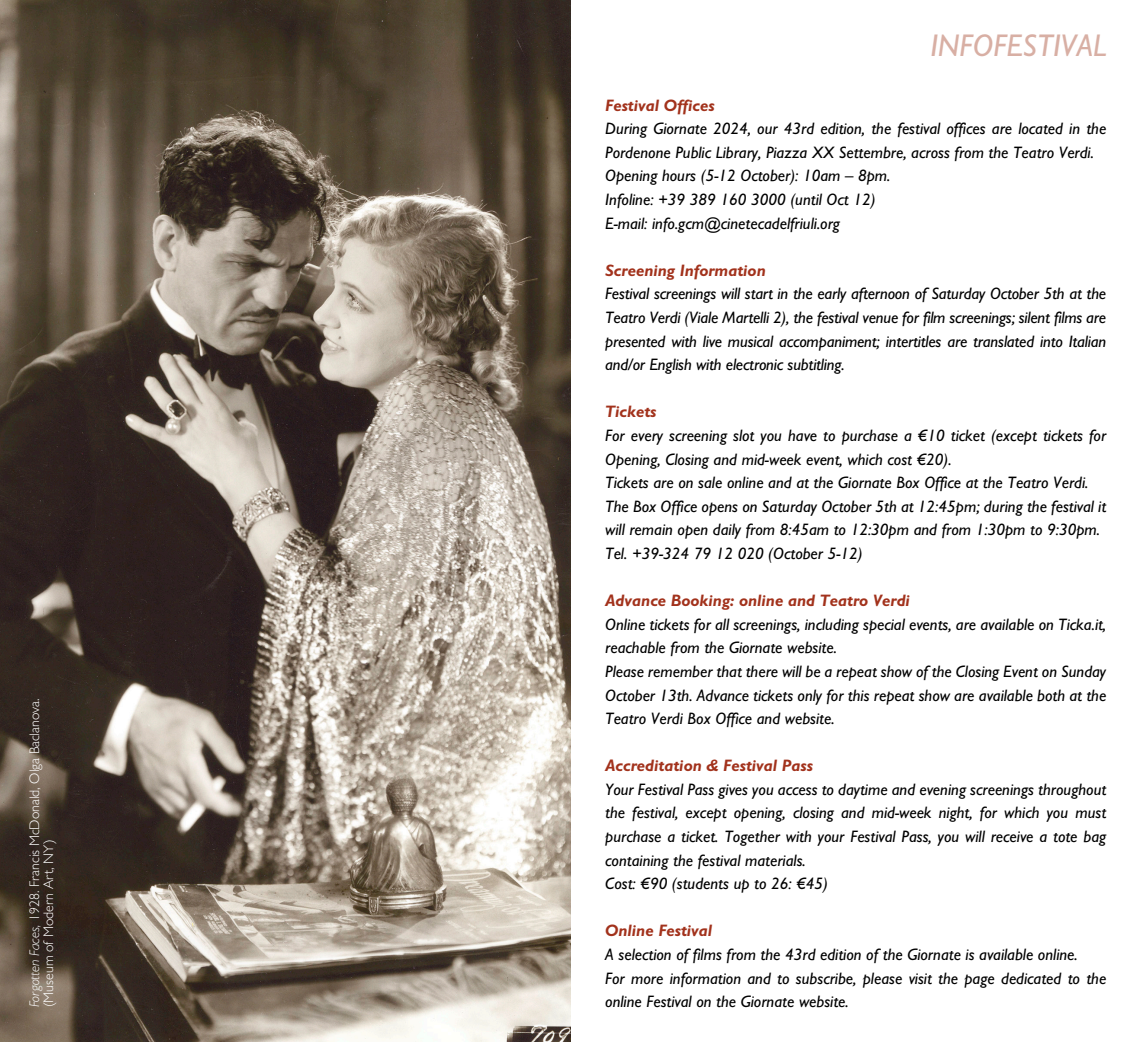
<style>
.page{position:relative;width:1141px;height:1042px;background:#fff}
.page>*{position:absolute;margin:0;border:0;box-sizing:border-box;transform-origin:0 0}
.t1{font:italic 500 31.5px "Gill Sans MT Pro";color:#d8afa4}
.t2{font:italic 500 16.62px/23.6px "Gill Sans MT Pro";color:#000}
.t3{font:italic 700 16.62px "Gill Sans MT Pro";color:#a2321c}
.Didascalia{font:300 14px "Gill Sans MT Pro";color:#fff}
.s1{font-style:italic}
</style>
<div class="page">
<img style="left:0;top:0;width:570px;height:1042px">
<p class="Didascalia" style="left:26px;top:1007px;width:310px;rotate:-90deg"><span class="s1">Forgotten Faces,</span> 1928. Francis McDonald, Olga Baclanova.</p>
<p class="Didascalia" style="left:40px;top:1007px;width:169px;rotate:-90deg">(Museum of Modern Art, NY)</p>
<p class="t1" style="left:930px;top:27px;width:177px">INFOFESTIVAL</p>
<p class="t3" style="left:605px;top:95px;width:111px">Festival Offices</p>
<p class="t2" style="left:605px;top:117px;width:503px">During Giornate 2024, our 43rd edition, the festival offices are located in the<br>Pordenone Public Library, Piazza XX Settembre, across from the Teatro Verdi.</p>
<p class="t2" style="left:605px;top:164px;width:287px">Opening hours (5-12 October): 10am – 8pm.</p>
<p class="t2" style="left:605px;top:187px;width:272px">Infoline: +39 389 160 3000 (until Oct 12)</p>
<p class="t2" style="left:605px;top:211px;width:236px">E-mail: info.gcm@cinetecadelfriuli.org</p>
<p class="t3" style="left:605px;top:260px;width:162px">Screening Information</p>
<p class="t2" style="left:605px;top:282px;width:503px;text-align:justify">Festival screenings will start in the early afternoon of Saturday October 5th at the Teatro Verdi (Viale Martelli 2), the festival venue for film screenings; silent films are presented with live musical accompaniment; intertitles are translated into Italian and/or English with electronic subtitling.</p>
<p class="t3" style="left:605px;top:401px;width:53px">Tickets</p>
<p class="t2" style="left:605px;top:423px;width:503px">For every screening slot you have to purchase a €10 ticket (except tickets for<br>Opening, Closing and mid-week event, which cost €20).</p>
<p class="t2" style="left:605px;top:470px;width:485px">Tickets are on sale online and at the Giornate Box Office at the Teatro Verdi.</p>
<p class="t2" style="left:605px;top:494px;width:503px">The Box Office opens on Saturday October 5th at 12:45pm; during the festival it will remain open daily from 8:45am to 12:30pm and from 1:30pm to 9:30pm.</p>
<p class="t2" style="left:605px;top:541px;width:259px">Tel. +39-324 79 12 020 (October 5-12)</p>
<p class="t3" style="left:605px;top:590px;width:306px">Advance Booking: online and Teatro Verdi</p>
<p class="t2" style="left:605px;top:612px;width:503px">Online tickets for all screenings, including special events, are available on Ticka.it, reachable from the Giornate website.</p>
<p class="t2" style="left:605px;top:659px;width:503px;text-align:justify">Please remember that there will be a repeat show of the Closing Event on Sunday October 13th. Advance tickets only for this repeat show are available both at the Teatro Verdi Box Office and website.</p>
<p class="t3" style="left:605px;top:755px;width:209px">Accreditation &amp; Festival Pass</p>
<p class="t2" style="left:605px;top:777px;width:503px;text-align:justify">Your Festival Pass gives you access to daytime and evening screenings throughout the festival, except opening, closing and mid-week night, for which you must purchase a ticket. Together with your Festival Pass, you will receive a tote bag containing the festival materials.</p>
<p class="t2" style="left:605px;top:871px;width:224px">Cost: €90 (students up to 26: €45)</p>
<p class="t3" style="left:605px;top:920px;width:109px">Online Festival</p>
<p class="t2" style="left:605px;top:942px;width:474px">A selection of films from the 43rd edition of the Giornate is available online.</p>
<p class="t2" style="left:605px;top:966px;width:503px">For more information and to subscribe, please visit the page dedicated to the</p>
<p class="t2" style="left:605px;top:989px;width:245px">online Festival on the Giornate website.</p>
</div>
